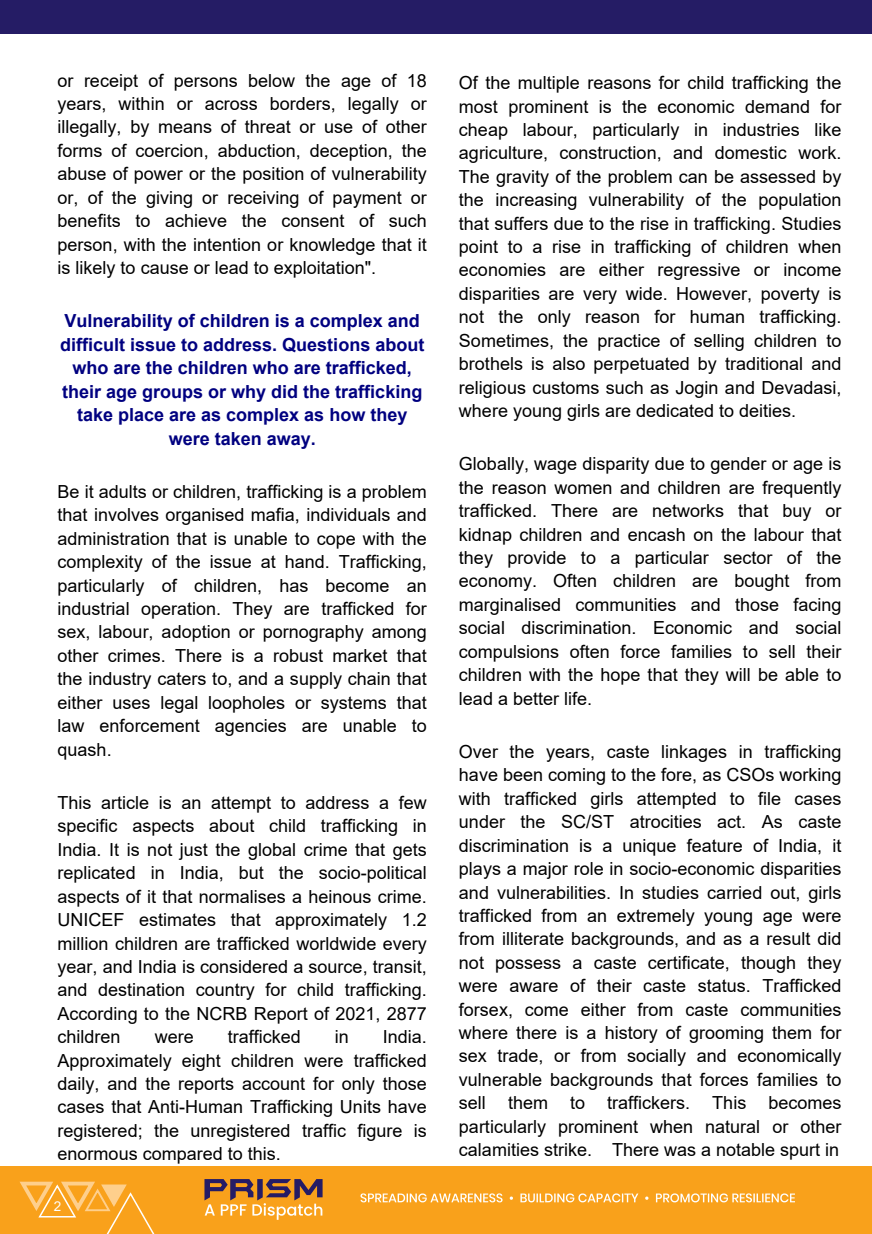
<style>
.page{position:relative;width:872px;height:1234px;background:#fff}
.page>*{position:absolute;margin:0;border:0;box-sizing:border-box;transform-origin:0 0}
.t1{font:18px/23.4px "Arial";color:#000;text-align:justify}
.t2{font:700 18px/23.4px "Arial";color:#000080;text-align:center}
.t3{font:13.5px "Arial";color:#fff}
</style>
<div class="page">
<div style="left:0;top:1165px;width:872px;height:68px;background:#f9a11b"></div>
<div style="left:0;top:0;width:872px;height:34px;background:#251c65"></div>
<svg style="left:19px;top:1179px;width:303px;height:54px"></svg>
<svg style="left:360px;top:1193px;width:435px;height:8px"></svg>
<p class="t1" style="left:58px;top:68px;width:371px">or receipt of persons below the age of 18 years, within or across borders, legally or illegally, by means of threat or use of other forms of coercion, abduction, deception, the abuse of power or the position of vulnerability or, of the giving or receiving of payment or benefits to achieve the consent of such person, with the intention or knowledge that it is likely to cause or lead to exploitation".</p>
<p class="t2" style="left:60px;top:309px;width:366px">Vulnerability of children is a complex and difficult issue to address. Questions about who are the children who are trafficked, their age groups or why did the trafficking take place are as complex as how they were taken away.</p>
<p class="t1" style="left:58px;top:479px;width:371px">Be it adults or children, trafficking is a problem that involves organised mafia, individuals and administration that is unable to cope with the complexity of the issue at hand. Trafficking, particularly of children, has become an industrial operation. They are trafficked for sex, labour, adoption or pornography among other crimes. There is a robust market that the industry caters to, and a supply chain that either uses legal loopholes or systems that law enforcement agencies are unable to quash.</p>
<p class="t1" style="left:58px;top:790px;width:371px">This article is an attempt to address a few specific aspects about child trafficking in India. It is not just the global crime that gets replicated in India, but the socio-political aspects of it that normalises a heinous crime.<br>UNICEF estimates that approximately 1.2 million children are trafficked worldwide every year, and India is considered a source, transit, and destination country for child trafficking.<br>According to the NCRB Report of 2021, 2877 children</p>
<p class="t1" style="left:155px;top:1024px;width:41px">were</p>
<p class="t1" style="left:228px;top:1024px;width:75px">trafficked</p>
<p class="t1" style="left:335px;top:1024px;width:16px">in</p>
<p class="t1" style="left:58px;top:1024px;width:371px;text-indent:325px">India.<br>Approximately eight children were trafficked daily, and the reports account for only those cases that Anti-Human Trafficking Units have registered; the unregistered traffic figure is enormous compared to this.</p>
<p class="t3" style="left:54px;top:1200px;width:9px">2</p>
<p class="t1" style="left:459px;top:71px;width:384px">Of the multiple reasons for child trafficking the most prominent is the economic demand for cheap labour, particularly in industries like agriculture, construction, and domestic work.<br>The gravity of the problem can be assessed by the increasing vulnerability of the population that suffers due to the rise in trafficking. Studies point to a rise in trafficking of children when economies are either regressive or income disparities are very wide. However, poverty is not the only reason for human trafficking.<br>Sometimes, the practice of selling children to brothels is also perpetuated by traditional and religious customs such as Jogin and Devadasi, where young girls are dedicated to deities.</p>
<p class="t1" style="left:459px;top:452px;width:384px">Globally, wage disparity due to gender or age is the reason women and children are frequently trafficked. There are networks that buy or kidnap children and encash on the labour that they provide to a particular sector of the economy. Often children are bought from marginalised communities and those facing social discrimination. Economic and social compulsions often force families to sell their children with the hope that they will be able to lead a better life.</p>
<p class="t1" style="left:459px;top:739px;width:384px">Over the years, caste linkages in trafficking have been coming to the fore, as CSOs working with trafficked girls attempted to file cases under the SC/ST atrocities act. As caste discrimination is a unique feature of India, it plays a major role in socio-economic disparities and vulnerabilities. In studies carried out, girls trafficked from an extremely young age were from illiterate backgrounds, and as a result did not possess a caste certificate, though they were aware of their caste status. Trafficked forsex, come either from caste communities where there is a history of grooming them for sex trade, or from socially and economically vulnerable backgrounds that forces families to sell them to traffickers. This becomes particularly prominent when natural or other calamities strike. There was a notable spurt in</p>
</div>
